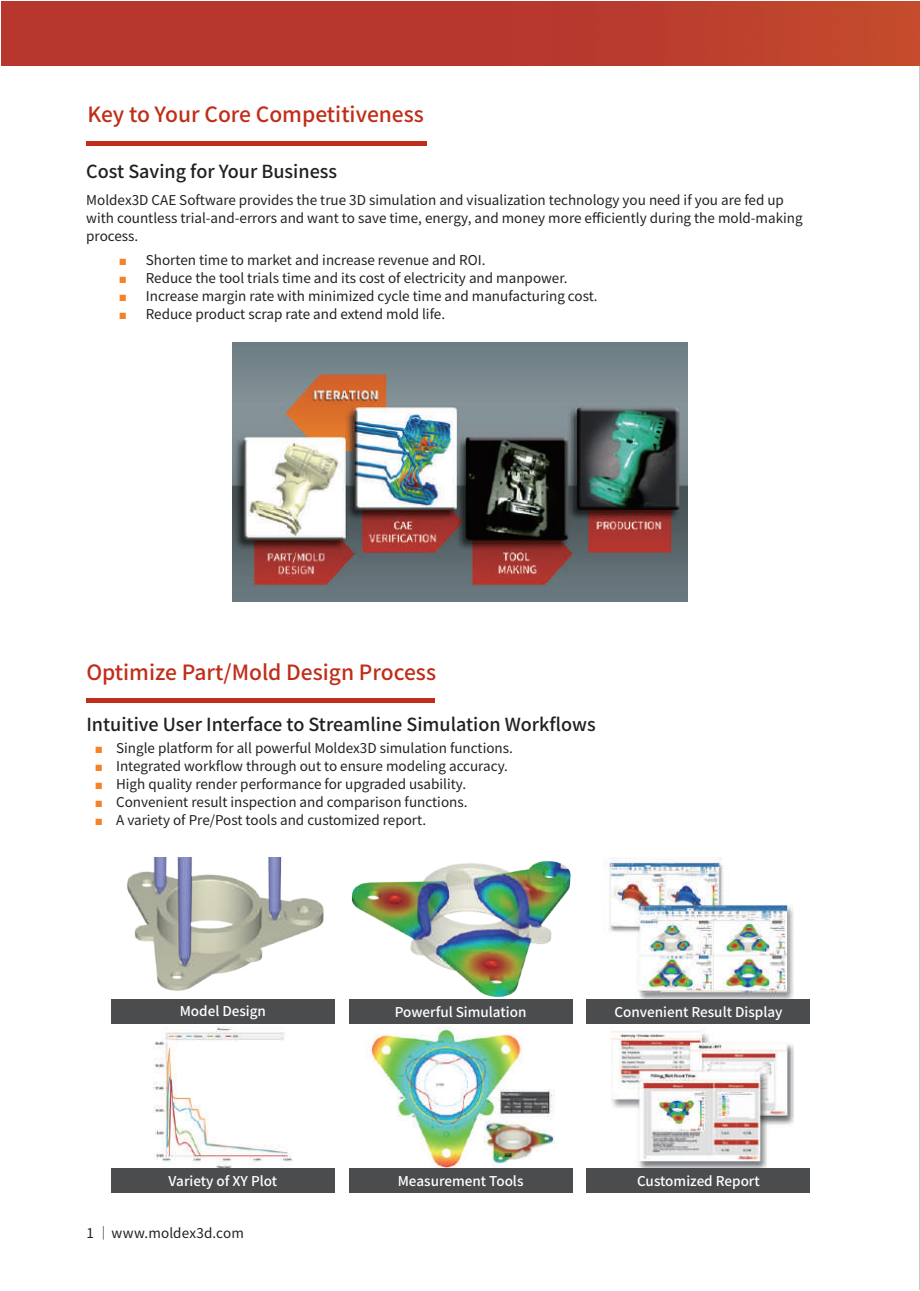
<style>
.page{position:relative;width:920px;height:1291px;background:#fff}
.page>*{position:absolute;margin:0;border:0;box-sizing:border-box;transform-origin:0 0}
.t1{font:500 21px "Noto Sans CJ Ktc";color:#c02d19}
.t2{font:500 18px "Noto Sans CJ Ktc";color:#231f20}
.t3{font:13.5px/18px "Noto Sans CJ Ktc";color:#231f20}
.t4{font:500 13.5px "Noto Sans CJ Ktc";color:#fff}
.s1{font-family:"Arial";color:#f58229}
</style>
<div class="page">
<hr style="left:919px;top:1px;width:1px;height:1289px;background:#c7c8ca">
<img style="left:232px;top:342px;width:456px;height:259px">
<hr style="left:86px;top:142px;width:340px;height:4px;background:#c02d19">
<div style="left:86px;top:698px;width:349px;height:5px;background:#c02d19"></div>
<img style="left:153px;top:1027px;width:139px;height:141px">
<div style="left:111px;top:1168px;width:223px;height:24px;background:#4b4c4d"></div>
<img style="left:366px;top:1027px;width:189px;height:141px">
<img style="left:611px;top:1031px;width:182px;height:137px">
<div style="left:349px;top:1168px;width:223px;height:24px;background:#4b4c4d"></div>
<div style="left:587px;top:1168px;width:223px;height:24px;background:#4b4c4d"></div>
<img style="left:351px;top:861px;width:220px;height:136px">
<div style="left:111px;top:999px;width:223px;height:24px;background:#4b4c4d"></div>
<div style="left:349px;top:999px;width:223px;height:24px;background:#4b4c4d"></div>
<img style="left:606px;top:857px;width:187px;height:142px">
<div style="left:587px;top:999px;width:223px;height:24px;background:#4b4c4d"></div>
<img style="left:127px;top:857px;width:197px;height:134px">
<img style="left:1px;top:1px;width:919px;height:64px">
<h1 class="t1" style="left:87px;top:102px;width:338px">Key to Your Core Competitiveness</h1>
<h2 class="t2" style="left:86px;top:161px;width:252px">Cost Saving for Your Business</h2>
<p class="t3" style="left:86px;top:191px;width:718px">Moldex3D CAE Software provides the true 3D simulation and visualization technology you need if you are fed up with countless trial-and-errors and want to save time, energy, and money more efficiently during the mold-making process.</p>
<p class="t3" style="left:119px;top:251px;width:368px"><span class="s1">■</span> Shorten time to market and increase revenue and ROI.</p>
<p class="t3" style="left:119px;top:269px;width:450px"><span class="s1">■</span> Reduce the tool trials time and its cost of electricity and manpower.</p>
<p class="t3" style="left:119px;top:287px;width:480px"><span class="s1">■</span> Increase margin rate with minimized cycle time and manufacturing cost.</p>
<p class="t3" style="left:119px;top:305px;width:328px"><span class="s1">■</span> Reduce product scrap rate and extend mold life.</p>
<h1 class="t1" style="left:86px;top:660px;width:351px">Optimize Part/Mold Design Process</h1>
<h2 class="t2" style="left:86px;top:714px;width:511px">Intuitive User Interface to Streamline Simulation Workflows</h2>
<p class="t3" style="left:95px;top:739px;width:419px"><span class="s1">■</span> Single platform for all powerful Moldex3D simulation functions.</p>
<p class="t3" style="left:95px;top:757px;width:415px"><span class="s1">■</span> Integrated workflow through out to ensure modeling accuracy.</p>
<p class="t3" style="left:95px;top:775px;width:373px"><span class="s1">■</span> High quality render performance for upgraded usability.</p>
<p class="t3" style="left:95px;top:793px;width:374px"><span class="s1">■</span> Convenient result inspection and comparison functions.</p>
<p class="t3" style="left:95px;top:811px;width:333px"><span class="s1">■</span> A variety of Pre/Post tools and customized report.</p>
<p class="t4" style="left:180px;top:1004px;width:88px">Model Design</p>
<p class="t4" style="left:395px;top:1004px;width:133px">Powerful Simulation</p>
<p class="t4" style="left:614px;top:1004px;width:170px">Convenient Result Display</p>
<p class="t4" style="left:169px;top:1173px;width:110px">Variety of XY Plot</p>
<p class="t4" style="left:398px;top:1173px;width:127px">Measurement Tools</p>
<p class="t4" style="left:637px;top:1173px;width:124px">Customized Report</p>
<p class="t3" style="left:86px;top:1224px;width:159px">1 │www.moldex3d.com</p>
</div>
